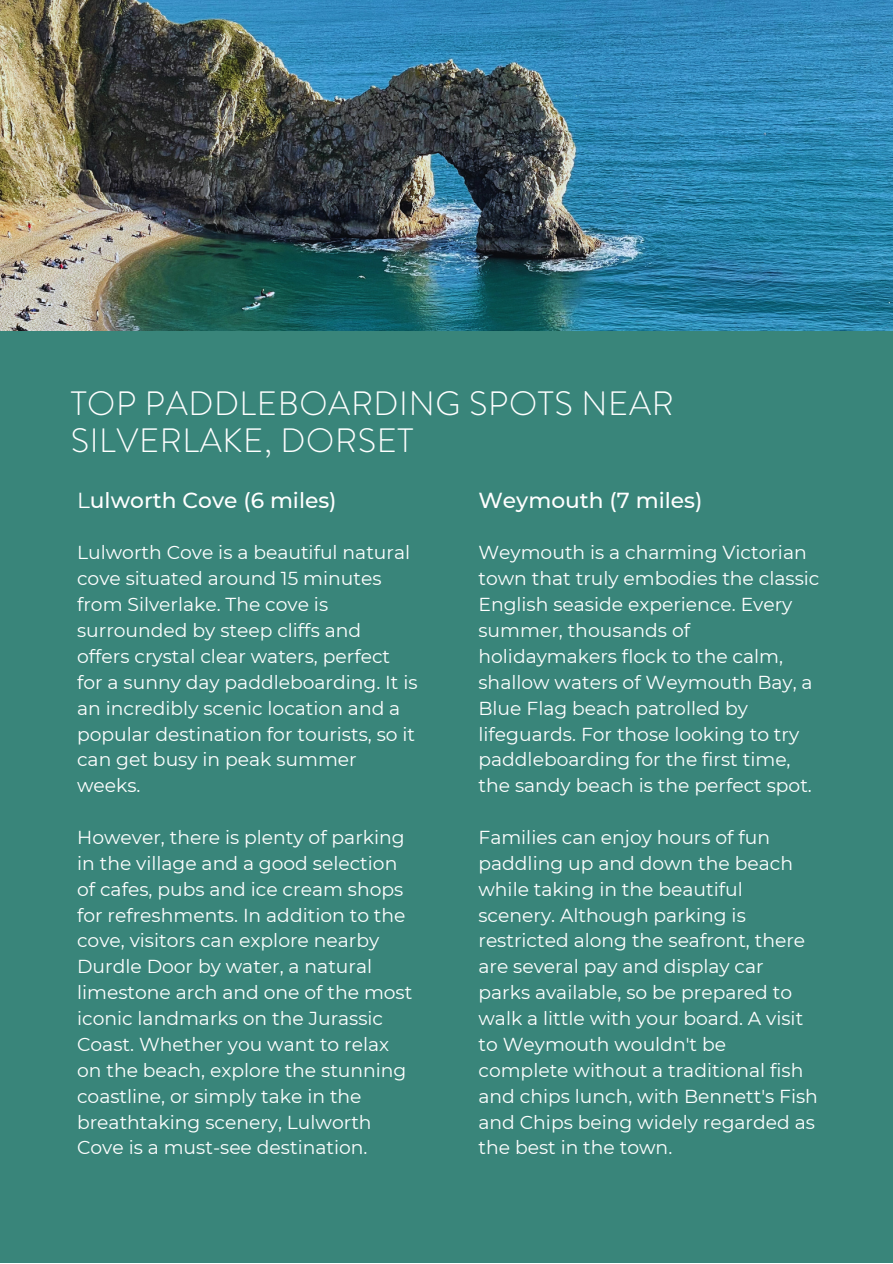
<style>
.page{position:relative;width:893px;height:1264px;background:#fff}
.page>*{position:absolute;margin:0;border:0;box-sizing:border-box;transform-origin:0 0}
.t1{font:300 33.75px/37px "Brandon Grotesque";letter-spacing:.02em;color:#fff}
.t2{font:500 21.75px "Montserrat";color:#fff}
.t3{font:18.75px/25.8px "Montserrat";color:#fff}
.s1{font-weight:400}
</style>
<div class="page">
<div style="left:0;top:0;width:892px;height:1262px;background:#39857a"></div>
<img style="left:0;top:0;width:892px;height:331px">
<p class="t1" style="left:71px;top:385px;width:604px">TOP PADDLEBOARDING SPOTS NEAR<br>SILVERLAKE, DORSET</p>
<p class="t2" style="left:77px;top:486px;width:261px"><span class="s1">L</span>ulworth Cove (6 miles)</p>
<p class="t3" style="left:77px;top:540px;width:342px">Lulworth Cove is a beautiful natural cove situated around 15 minutes from Silverlake. The cove is surrounded by steep cliffs and offers crystal clear waters, perfect for a sunny day paddleboarding. It is an incredibly scenic location and a popular destination for tourists, so it can get busy in peak summer weeks.</p>
<p class="t3" style="left:77px;top:824px;width:337px">However, there is plenty of parking in the village and a good selection of cafes, pubs and ice cream shops for refreshments. In addition to the cove, visitors can explore nearby Durdle Door by water, a natural limestone arch and one of the most iconic landmarks on the Jurassic Coast. Whether you want to relax on the beach, explore the stunning coastline, or simply take in the breathtaking scenery, Lulworth Cove is a must-see destination.</p>
<p class="t2" style="left:478px;top:486px;width:225px">Weymouth (7 miles)</p>
<p class="t3" style="left:478px;top:540px;width:342px">Weymouth is a charming Victorian town that truly embodies the classic<br>English seaside experience. Every summer, thousands of holidaymakers flock to the calm, shallow waters of Weymouth Bay, a<br>Blue Flag beach patrolled by lifeguards. For those looking to try paddleboarding for the first time, the sandy beach is the perfect spot.</p>
<p class="t3" style="left:478px;top:824px;width:341px">Families can enjoy hours of fun paddling up and down the beach while taking in the beautiful scenery. Although parking is restricted along the seafront, there are several pay and display car parks available, so be prepared to walk a little with your board. A visit to Weymouth wouldn't be complete without a traditional fish and chips lunch, with Bennett's Fish and Chips being widely regarded as the best in the town.</p>
</div>
